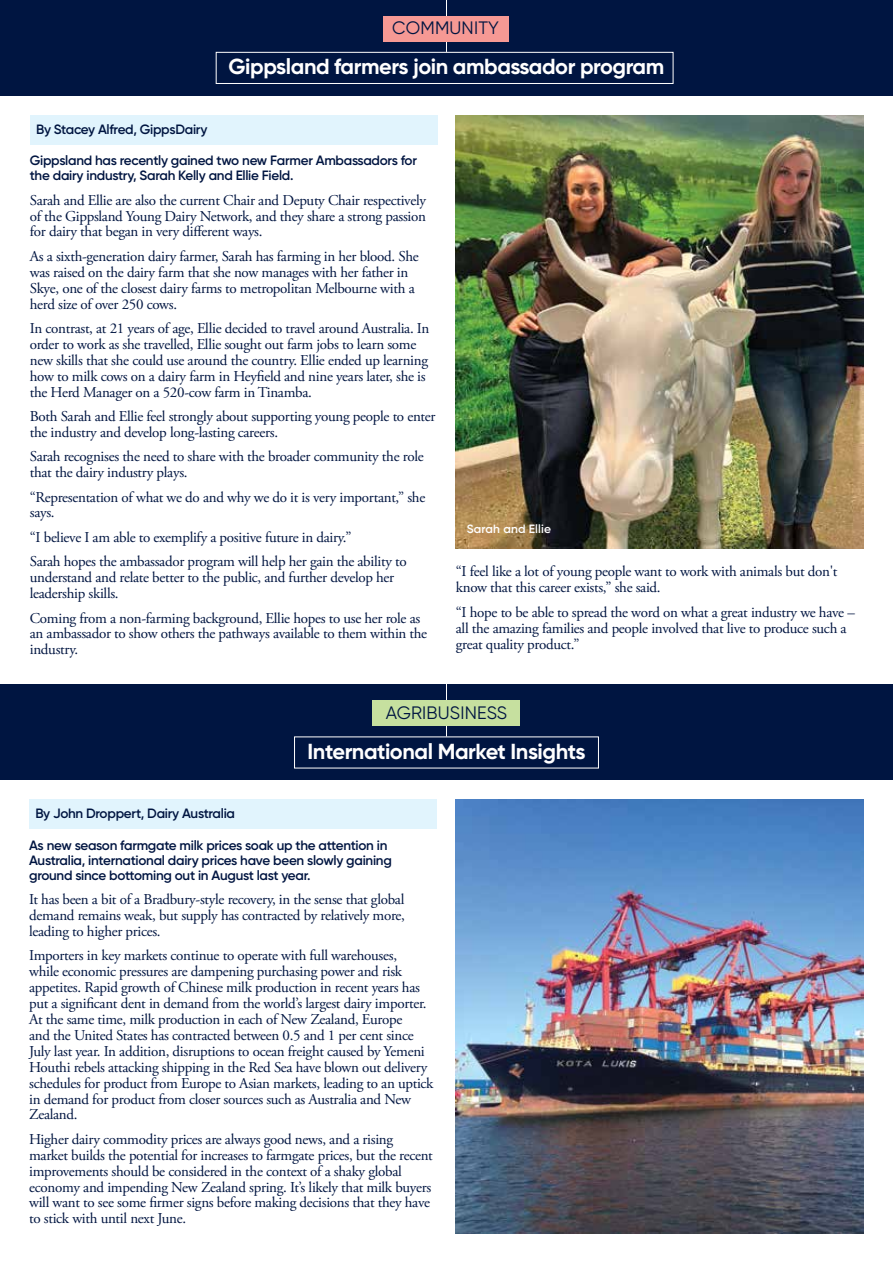
<style>
.page{position:relative;width:893px;height:1263px;background:#fff}
.page>*{position:absolute;margin:0;border:0;box-sizing:border-box;transform-origin:0 0}
.t1{font:700 21.75px "Gilroy";letter-spacing:-.02em;color:#fff}
.t2{font:18px "Gilroy";letter-spacing:.01em;color:#001541}
.t3{font:15px/15.9px "Adobe Garamond Pro";letter-spacing:-.02em;color:#001541}
.t4{font:600 13.5px/15px "Gilroy";letter-spacing:-.02em;color:#001541}
.t5{font:600 12px "Gilroy";letter-spacing:.01em;color:#fff}
</style>
<div class="page">
<div style="left:29px;top:799px;width:408px;height:30px;background:#e1f4fd"></div>
<div style="left:0;top:0;width:893px;height:96px;background:#001541"></div>
<hr style="left:446px;top:0;width:1px;height:52px;background:#fff">
<div style="left:216px;top:52px;width:457px;height:32px;border:1px solid #fff"></div>
<div style="left:30px;top:115px;width:408px;height:30px;background:#e1f4fd"></div>
<img style="left:456px;top:116px;width:408px;height:433px">
<div style="left:0;top:684px;width:893px;height:96px;background:#001541"></div>
<hr style="left:446px;top:672px;width:1px;height:64px;background:#fff">
<img style="left:456px;top:799px;width:407px;height:434px">
<div style="left:373px;top:700px;width:147px;height:26px;background:#c6e09f"></div>
<div style="left:384px;top:16px;width:125px;height:25px;background:#f69994"></div>
<p class="t2" style="left:392px;top:17px;width:108px">COMMUNITY</p>
<p class="t4" style="left:36px;top:121px;width:173px">By Stacey Alfred, GippsDairy</p>
<h1 class="t1" style="left:229px;top:53px;width:437px">Gippsland farmers join ambassador program</h1>
<p class="t4" style="left:30px;top:153px;width:389px">Gippsland has recently gained two new Farmer Ambassadors for the dairy industry, Sarah Kelly and Ellie Field.</p>
<p class="t3" style="left:30px;top:192px;width:398px;text-align:justify">Sarah and Ellie are also the current Chair and Deputy Chair respectively of the Gippsland Young Dairy Network, and they share a strong passion for dairy that began in very different ways.</p>
<p class="t3" style="left:30px;top:249px;width:390px">As a sixth-generation dairy farmer, Sarah has farming in her blood. She was raised on the dairy farm that she now manages with her father in Skye, one of the closest dairy farms to metropolitan Melbourne with a herd size of over 250 cows.</p>
<p class="t3" style="left:30px;top:321px;width:401px">In contrast, at 21 years of age, Ellie decided to travel around Australia. In order to work as she travelled, Ellie sought out farm jobs to learn some new skills that she could use around the country. Ellie ended up learning how to milk cows on a dairy farm in Heyfield and nine years later, she is the Herd Manager on a 520-cow farm in Tinamba.</p>
<p class="t3" style="left:30px;top:409px;width:407px">Both Sarah and Ellie feel strongly about supporting young people to enter the industry and develop long-lasting careers.</p>
<p class="t3" style="left:30px;top:449px;width:395px">Sarah recognises the need to share with the broader community the role that the dairy industry plays.</p>
<p class="t3" style="left:30px;top:489px;width:397px">“Representation of what we do and why we do it is very important,” she says.</p>
<p class="t3" style="left:30px;top:525px;width:378px;line-height:24.5px">“I believe I am able to exemplify a positive future in dairy.”<br>Sarah hopes the ambassador program will help her gain the ability to</p>
<p class="t3" style="left:30px;top:570px;width:366px">understand and relate better to the public, and further develop her leadership skills.</p>
<p class="t3" style="left:30px;top:610px;width:399px">Coming from a non-farming background, Ellie hopes to use her role as an ambassador to show others the pathways available to them within the industry.</p>
<p class="t5" style="left:467px;top:521px;width:86px">Sarah and Ellie</p>
<p class="t3" style="left:456px;top:564px;width:383px">“I feel like a lot of young people want to work with animals but don't know that this career exists,” she said.</p>
<p class="t3" style="left:456px;top:605px;width:400px">“I hope to be able to spread the word on what a great industry we have – all the amazing families and people involved that live to produce such a great quality product.”</p>
<p class="t2" style="left:386px;top:702px;width:123px">AGRIBUSINESS</p>
<p class="t4" style="left:36px;top:806px;width:201px">By John Droppert, Dairy Australia</p>
<h1 class="t1" style="left:307px;top:738px;width:279px">International Market Insights</h1>
<p class="t4" style="left:29px;top:837px;width:364px">As new season farmgate milk prices soak up the attention in<br>Australia, international dairy prices have been slowly gaining ground since bottoming out in August last year.</p>
<p class="t3" style="left:29px;top:892px;width:377px;text-align:justify">It has been a bit of a Bradbury-style recovery, in the sense that global demand remains weak, but supply has contracted by relatively more, leading to higher prices.</p>
<p class="t3" style="left:29px;top:948px;width:406px">Importers in key markets continue to operate with full warehouses,<br>while economic pressures are dampening purchasing power and risk appetites. Rapid growth of Chinese milk production in recent years has put a significant dent in demand from the world’s largest dairy importer.<br>At the same time, milk production in each of New Zealand, Europe<br>and the United States has contracted between 0.5 and 1 per cent since July last year. In addition, disruptions to ocean freight caused by Yemeni Houthi rebels attacking shipping in the Red Sea have blown out delivery schedules for product from Europe to Asian markets, leading to an uptick in demand for product from closer sources such as Australia and New Zealand.</p>
<p class="t3" style="left:29px;top:1132px;width:405px">Higher dairy commodity prices are always good news, and a rising market builds the potential for increases to farmgate prices, but the recent improvements should be considered in the context of a shaky global economy and impending New Zealand spring. It’s likely that milk buyers will want to see some firmer signs before making decisions that they have to stick with until next June.</p>
</div>
